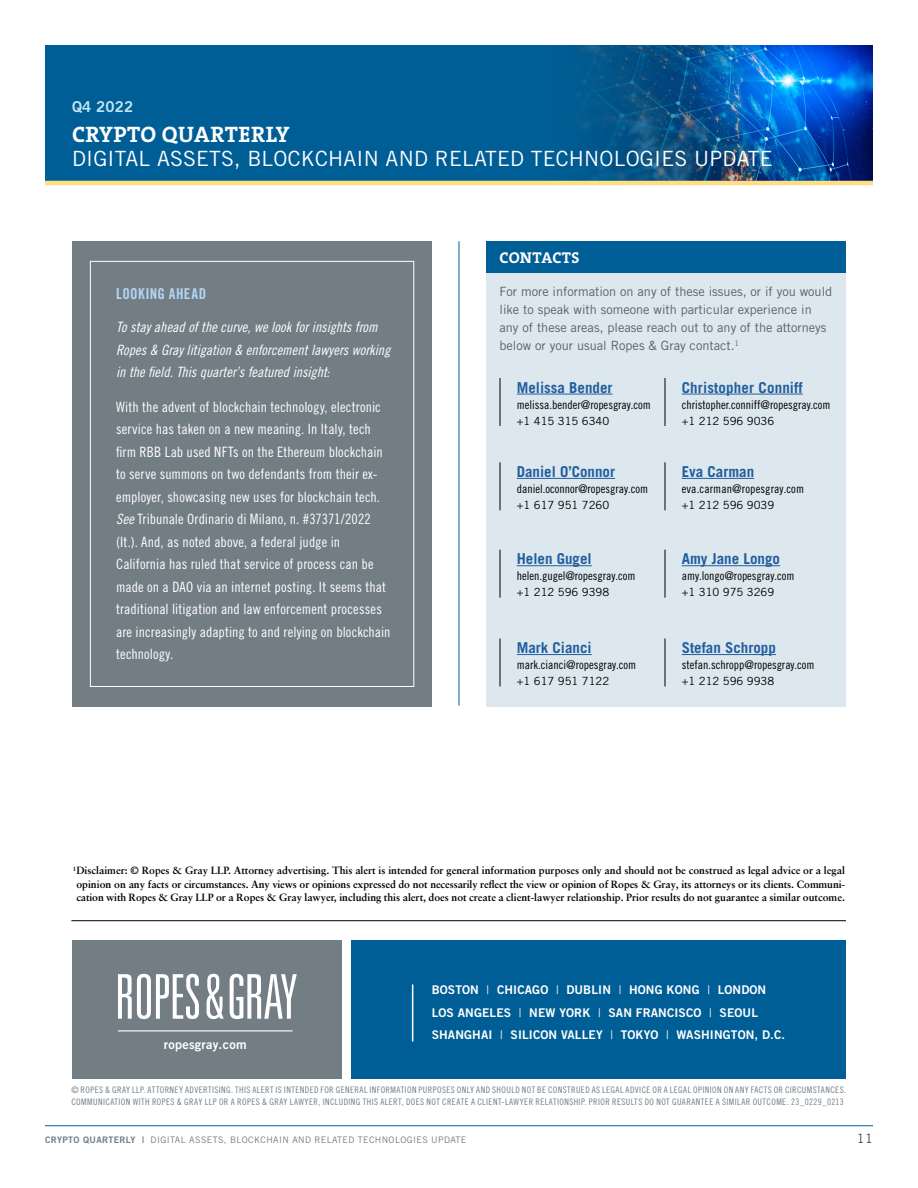
<style>
.page{position:relative;width:918px;height:1188px;background:#fff}
.page>*{position:absolute;margin:0;border:0;box-sizing:border-box;transform-origin:0 0}
.t1{font:700 22.5px "The Serif B W7";letter-spacing:.025em;color:#fff}
.t2{font:21px "Trade Gothic LT Pro";letter-spacing:.01em;color:#fff}
.t3{font:700 15.75px "The Serif B W7";letter-spacing:.005em;color:#fff}
.t4{font:700 15px "Trade Gothic LT Pro";color:#215e9e}
.t5{font:15px "Trade Gothic LT Pro Bd Cn 20";letter-spacing:.03em;color:#b2d6f1}
.t6{font:15px "Trade Gothic LT Pro Bd 2";letter-spacing:.01em;color:#c2e5f3}
.t7{font:14.25px/22.5px "Trade Gothic LT Pro Cn 18";letter-spacing:.01em;color:#fff}
.t8{font:14.25px/22.5px "Trade Gothic LT Pro Cn 18 Obl";color:#fff}
.t9{font:12.75px/18px "Trade Gothic LT Pro";color:#566168}
.t10{font:12.75px "Trade Gothic LT Pro Bd 2";letter-spacing:.02em;color:#fff}
.t11{font:12.75px "Trade Gothic LT Pro";color:#414042}
.t12{font:12px/22.5px "Trade Gothic LT Pro Bd 2";letter-spacing:.01em;color:#fff;text-align:center}
.t13{font:12px "Trade Gothic LT Pro Cn 18";color:#000}
.t14{font:11.25px "Trade Gothic LT Pro";color:#000}
.t15{font:700 10.5px/13.5px "Sabon LT Pro";color:#000;text-align:center}
.t16{font:9px/12px "Trade Gothic LT Pro Cn 18";letter-spacing:.045em;color:#727d84}
.t17{font:9px "Trade Gothic LT Pro";letter-spacing:.04em;color:#727d84}
.s1{font-family:"Trade Gothic LT Pro Cn 18 Obl"}
.s2{font-size:12.75px}
.s3{font-family:"Trade Gothic LT Pro";font-weight:300;font-size:12.75px}
.s4{font-family:"Trade Gothic LT Pro"}
.s5{font-family:"Trade Gothic LT Pro Bd 2"}
</style>
<div class="page">
<div style="left:45px;top:45px;width:828px;height:136px;background:#005e96"></div>
<img style="left:541px;top:45px;width:332px;height:136px">
<hr style="left:45px;top:1125px;width:828px;height:1px;background:#005e96">
<hr style="left:45px;top:181px;width:828px;height:4px;background:#ffde86">
<div style="left:72px;top:241px;width:360px;height:466px;background:#727d84"></div>
<hr style="left:459px;top:241px;width:1px;height:465px;background:#005e96">
<hr style="left:71px;top:920px;width:775px;height:1px;background:#000">
<div style="left:90px;top:261px;width:324px;height:426px;border:1px solid #fff"></div>
<div style="left:351px;top:940px;width:495px;height:139px;background:#005e96"></div>
<div style="left:72px;top:940px;width:270px;height:139px;background:#727d84"></div>
<svg style="left:118px;top:974px;width:81px;height:45px"></svg>
<svg style="left:207px;top:974px;width:17px;height:45px"></svg>
<svg style="left:230px;top:974px;width:67px;height:45px"></svg>
<hr style="left:118px;top:1030px;width:175px;height:1px;background:#fff">
<hr style="left:412px;top:984px;width:1px;height:57px;background:#fff">
<div style="left:486px;top:268px;width:359px;height:439px;background:#dde7ee"></div>
<div style="left:486px;top:242px;width:359px;height:31px;background:#005e96"></div>
<hr style="left:517px;top:394px;width:96px;height:1px;background:#215e9e">
<hr style="left:499px;top:378px;width:1px;height:48px;background:#000">
<hr style="left:682px;top:478px;width:72px;height:1px;background:#215e9e">
<hr style="left:664px;top:462px;width:1px;height:48px;background:#000">
<hr style="left:517px;top:654px;width:75px;height:1px;background:#215e9e">
<hr style="left:499px;top:638px;width:1px;height:48px;background:#000">
<hr style="left:682px;top:394px;width:121px;height:1px;background:#215e9e">
<hr style="left:664px;top:378px;width:1px;height:48px;background:#000">
<hr style="left:517px;top:565px;width:75px;height:1px;background:#215e9e">
<hr style="left:499px;top:550px;width:1px;height:48px;background:#000">
<hr style="left:517px;top:478px;width:98px;height:1px;background:#215e9e">
<hr style="left:499px;top:462px;width:1px;height:48px;background:#000">
<hr style="left:682px;top:654px;width:94px;height:1px;background:#215e9e">
<hr style="left:664px;top:638px;width:1px;height:48px;background:#000">
<hr style="left:682px;top:565px;width:98px;height:1px;background:#215e9e">
<hr style="left:664px;top:550px;width:1px;height:48px;background:#000">
<p class="t6" style="left:72px;top:97px;width:63px">Q4 2022</p>
<h1 class="t1" style="left:72px;top:119px;width:219px">CRYPTO QUARTERLY</h1>
<h2 class="t2" style="left:72px;top:146px;width:702px">DIGITAL ASSETS, BLOCKCHAIN AND RELATED TECHNOLOGIES UPDATE</h2>
<p class="t5" style="left:116px;top:285px;width:92px">LOOKING AHEAD</p>
<p class="t8" style="left:116px;top:316px;width:276px">To stay ahead of the curve, we look for insights from<br>Ropes &amp; Gray litigation &amp; enforcement lawyers working in the field. This quarter’s featured insight:</p>
<p class="t7" style="left:116px;top:395px;width:276px">With the advent of blockchain technology, electronic service has taken on a new meaning. In Italy, tech firm RBB Lab used NFTs on the Ethereum blockchain to serve summons on two defendants from their ex&shy;employer, showcasing new uses for blockchain tech.<br><span class="s1">See</span> Tribunale Ordinario di Milano, n. #37371/2022 (It.). And, as noted above, a federal judge in California has ruled that service of process can be made on a DAO via an internet posting. It seems that traditional litigation and law enforcement processes are increasingly adapting to and relying on blockchain technology.</p>
<p class="t3" style="left:500px;top:247px;width:81px">CONTACTS</p>
<p class="t9" style="left:500px;top:283px;width:334px">For more information on any of these issues, or if you would like to speak with someone with particular experience in any of these areas, please reach out to any of the attorneys below or your usual Ropes &amp; Gray contact.<sup>1</sup></p>
<p class="t4" style="left:517px;top:378px;width:97px">Melissa Bender</p>
<p class="t13" style="left:517px;top:397px;width:136px">melissa.bender@ropesgray.com</p>
<p class="t14" style="left:517px;top:414px;width:94px">+1 415 315 6340</p>
<p class="t4" style="left:517px;top:462px;width:100px">Daniel O’Connor</p>
<p class="t13" style="left:517px;top:482px;width:133px">daniel.oconnor@ropesgray.com</p>
<p class="t14" style="left:517px;top:498px;width:94px">+1 617 951 7260</p>
<p class="t4" style="left:517px;top:550px;width:77px">Helen Gugel</p>
<p class="t13" style="left:517px;top:569px;width:120px">helen.gugel@ropesgray.com</p>
<p class="t14" style="left:517px;top:586px;width:94px">+1 212 596 9398</p>
<p class="t4" style="left:517px;top:638px;width:77px">Mark Cianci</p>
<p class="t13" style="left:517px;top:658px;width:121px">mark.cianci@ropesgray.com</p>
<p class="t14" style="left:517px;top:675px;width:94px">+1 617 951 7122</p>
<p class="t4" style="left:682px;top:378px;width:123px">Christopher Conniff</p>
<p class="t13" style="left:682px;top:397px;width:150px">christopher.conniff@ropesgray.com</p>
<p class="t14" style="left:682px;top:414px;width:94px">+1 212 596 9036</p>
<p class="t4" style="left:682px;top:462px;width:74px">Eva Carman</p>
<p class="t13" style="left:682px;top:482px;width:124px">eva.carman@ropesgray.com</p>
<p class="t14" style="left:682px;top:498px;width:94px">+1 212 596 9039</p>
<p class="t4" style="left:682px;top:550px;width:100px">Amy Jane Longo</p>
<p class="t13" style="left:682px;top:569px;width:114px">amy.longo@ropesgray.com</p>
<p class="t14" style="left:682px;top:586px;width:94px">+1 310 975 3269</p>
<p class="t4" style="left:682px;top:638px;width:96px">Stefan Schropp</p>
<p class="t13" style="left:682px;top:658px;width:134px">stefan.schropp@ropesgray.com</p>
<p class="t14" style="left:682px;top:675px;width:94px">+1 212 596 9938</p>
<p class="t15" style="left:73px;top:864px;width:774px"><sup>1</sup>Disclaimer: © Ropes &amp; Gray LLP. Attorney advertising. This alert is intended for general information purposes only and should not be construed as legal advice or a legal opinion on any facts or circumstances. Any views or opinions expressed do not necessarily reflect the view or opinion of Ropes &amp; Gray, its attorneys or its clients. Communi&shy;cation with Ropes &amp; Gray LLP or a Ropes &amp; Gray lawyer, including this alert, does not create a client-lawyer relationship. Prior results do not guarantee a similar outcome.</p>
<p class="t10" style="left:164px;top:1037px;width:84px">ropesgray.com</p>
<p class="t12" style="left:430px;top:976px;width:322px"><span class="s2">HONG KONG</span> <span class="s3">|</span> SEOUL <span class="s3">|</span> SHANGHAI <span class="s3">|</span> TOKYO<br>NEW YORK <span class="s3">|</span> WASHINGTON, D.C. <span class="s3">|</span> BOSTON <span class="s3">|</span> LONDON<br>CHICAGO <span class="s3">|</span> SAN FRANCISCO <span class="s3">|</span> SILICON VALLEY</p>
<p class="t12" style="left:432px;top:979px;width:355px;text-align:left">BOSTON <span class="s4">|</span> CHICAGO <span class="s4">|</span> DUBLIN <span class="s4">|</span> HONG KONG <span class="s4">|</span> LONDON<br>LOS ANGELES <span class="s4">|</span> NEW YORK <span class="s4">|</span> SAN FRANCISCO <span class="s4">|</span> SEOUL<br>SHANGHAI <span class="s4">|</span> SILICON VALLEY <span class="s4">|</span> TOKYO <span class="s4">|</span> WASHINGTON, D.C.</p>
<p class="t16" style="left:71px;top:1083px;width:776px">© ROPES &amp; GRAY LLP. ATTORNEY ADVERTISING. THIS ALERT IS INTENDED FOR GENERAL INFORMATION PURPOSES ONLY AND SHOULD NOT BE CONSTRUED AS LEGAL ADVICE OR A LEGAL OPINION ON ANY FACTS OR CIRCUMSTANCES.<br>COMMUNICATION WITH ROPES &amp; GRAY LLP OR A ROPES &amp; GRAY LAWYER, INCLUDING THIS ALERT, DOES NOT CREATE A CLIENT-LAWYER RELATIONSHIP. PRIOR RESULTS DO NOT GUARANTEE A SIMILAR OUTCOME. 23_0229_0213</p>
<p class="t17" style="left:45px;top:1134px;width:423px"><span class="s5">CRYPTO QUARTERLY |</span> DIGITAL ASSETS, BLOCKCHAIN AND RELATED TECHNOLOGIES UPDATE</p>
<p class="t11" style="left:857px;top:1131px;width:18px">11</p>
</div>
